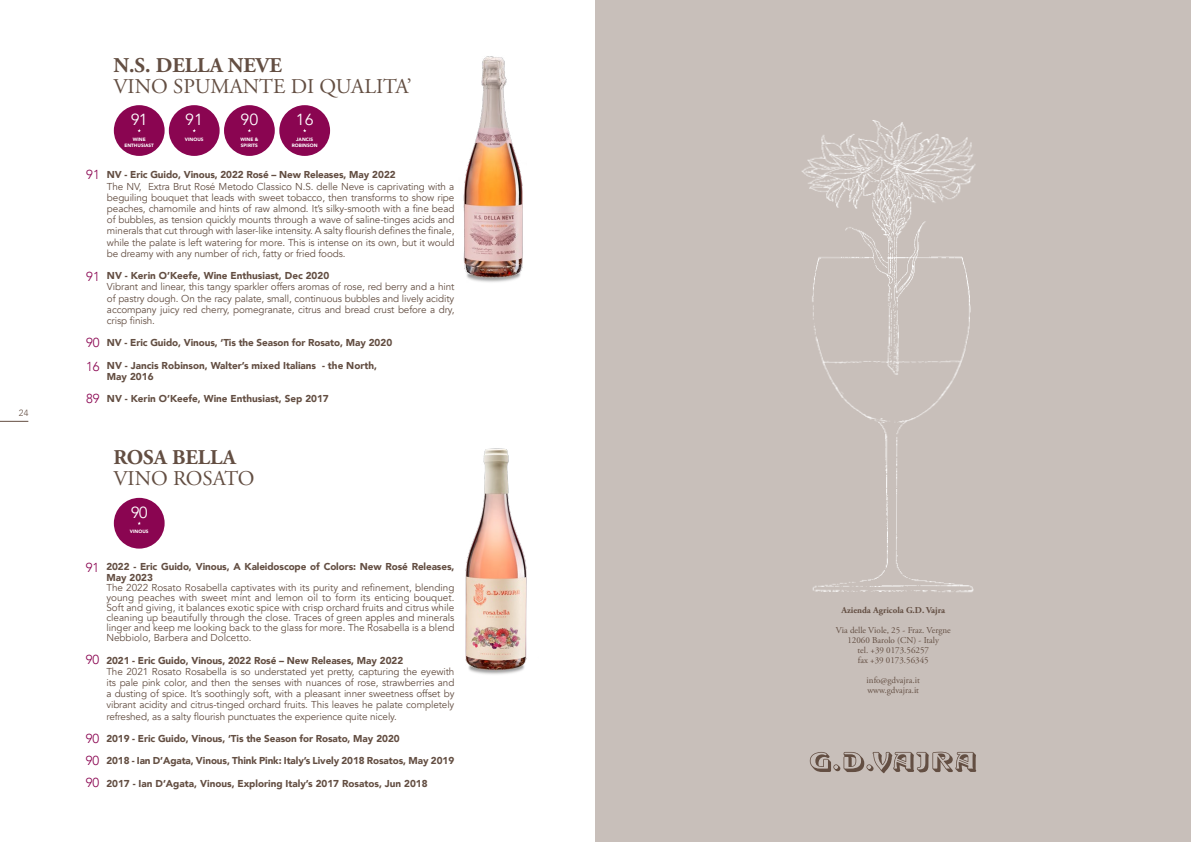
<style>
.page{position:relative;width:1191px;height:842px;background:#fff}
.page>*{position:absolute;margin:0;border:0;box-sizing:border-box;transform-origin:0 0}
.t1{font:21px "Adobe Garamond Pro";color:#634e42}
.t2{font:700 21px "Adobe Garamond Pro";color:#634e42}
.t3{font:16px "Avenir";color:#fff}
.t4{font:300 13px/22px "Avenir";color:#8a0551;text-align:justify}
.t5{font:10px/11.2px "Avenir";letter-spacing:-.01em;color:#634e42;text-align:justify}
.t6{font:900 10px/11px "Avenir";letter-spacing:-.01em;color:#634e42}
.t7{font:9px/10px "Adobe Garamond Pro";color:#634e42;text-align:center}
.t8{font:700 9px "Adobe Garamond Pro";color:#634e42}
.t9{font:300 9px "Avenir";color:#634e42}
.t10{font:900 4.8px/6px "Avenir";color:#fff;text-align:center}
</style>
<div class="page">
<svg style="left:0;top:421px;width:28px;height:1px"></svg>
<img style="left:465px;top:448px;width:62px;height:227px">
<div style="left:169px;top:105px;width:51px;height:51px;background:#8a0551;border-radius:50%"></div>
<div style="left:114px;top:105px;width:51px;height:51px;background:#8a0551;border-radius:50%"></div>
<img style="left:463px;top:56px;width:60px;height:226px">
<div style="left:114px;top:498px;width:51px;height:51px;background:#8a0551;border-radius:50%"></div>
<div style="left:224px;top:105px;width:51px;height:51px;background:#8a0551;border-radius:50%"></div>
<div style="left:595px;top:0;width:596px;height:842px;background:#c8bfba"></div>
<svg style="left:810px;top:752px;width:166px;height:21px"></svg>
<div style="left:279px;top:105px;width:51px;height:51px;background:#8a0551;border-radius:50%"></div>
<img style="left:801px;top:120px;width:175px;height:472px">
<p class="t9" style="left:19px;top:407px;width:11px">24</p>
<h1 class="t2" style="left:113px;top:53px;width:170px">N.S. DELLA NEVE</h1>
<h1 class="t1" style="left:113px;top:74px;width:300px">VINO SPUMANTE DI QUALITA’</h1>
<p class="t10" style="left:185px;top:136px;width:20px">VINOUS</p>
<h2 class="t3" style="left:131px;top:110px;width:18px">91</h2>
<h2 class="t3" style="left:185px;top:110px;width:19px">91</h2>
<h2 class="t3" style="left:240px;top:110px;width:19px">90</h2>
<h2 class="t3" style="left:296px;top:110px;width:19px">16</h2>
<p class="t10" style="left:240px;top:136px;width:19px;text-align:left">WINE &amp;<br>SPIRITS</p>
<p class="t10" style="left:292px;top:136px;width:27px">JANCIS<br>ROBINSON</p>
<p class="t10" style="left:124px;top:136px;width:31px">WINE<br>ENTHUSIAST</p>
<h3 class="t4" style="left:86px;top:164px;width:15px">91</h3>
<p class="t6" style="left:107px;top:169px;width:290px">NV - Eric Guido, Vinous, 2022 Rosé – New Releases, May 2022</p>
<p class="t5" style="left:107px;top:181px;width:349px">The NV, Extra Brut Rosé Metodo Classico N.S. delle Neve is caprivating with a beguiling bouquet that leads with sweet tobacco, then transforms to show ripe peaches, chamomile and hints of raw almond. It’s silky-smooth with a fine bead of bubbles, as tension quickly mounts through a wave of saline-tinges acids and minerals that cut through with laser-like intensity. A salty flourish defines the finale, while the palate is left watering for more. This is intense on its own, but it would be dreamy with any number of rich, fatty or fried foods.</p>
<p class="t6" style="left:107px;top:270px;width:224px">NV - Kerin O’Keefe, Wine Enthusiast, Dec 2020</p>
<p class="t5" style="left:107px;top:282px;width:349px">Vibrant and linear, this tangy sparkler offers aromas of rose, red berry and a hint of pastry dough. On the racy palate, small, continuous bubbles and lively acidity accompany juicy red cherry, pomegranate, citrus and bread crust before a dry, crisp finish.</p>
<p class="t6" style="left:107px;top:337px;width:287px">NV - Eric Guido, Vinous, ‘Tis the Season for Rosato, May 2020</p>
<p class="t6" style="left:107px;top:359px;width:272px">NV - Jancis Robinson, Walter’s mixed Italians - the North,<br>May 2016</p>
<p class="t6" style="left:107px;top:393px;width:223px">NV - Kerin O’Keefe, Wine Enthusiast, Sep 2017</p>
<h3 class="t4" style="left:86px;top:266px;width:15px">91</h3>
<h3 class="t4" style="left:86px;top:331px;width:15px;line-height:24px">90<br>16</h3>
<h3 class="t4" style="left:86px;top:388px;width:15px">89</h3>
<h1 class="t2" style="left:113px;top:445px;width:124px">ROSA BELLA</h1>
<h1 class="t1" style="left:113px;top:466px;width:142px">VINO ROSATO</h1>
<h2 class="t3" style="left:131px;top:503px;width:18px">90</h2>
<p class="t10" style="left:130px;top:528px;width:20px">VINOUS</p>
<h3 class="t4" style="left:86px;top:556px;width:15px">91</h3>
<p class="t6" style="left:106px;top:561px;width:349px">2022 - Eric Guido, Vinous, A Kaleidoscope of Colors: New Rosé Releases,<br>May 2023</p>
<p class="t5" style="left:106px;top:583px;width:349px;line-height:10px">The 2022 Rosato Rosabella captivates with its purity and refinement, blending young peaches with sweet mint and lemon oil to form its enticing bouquet.<br>Soft and giving, it balances exotic spice with crisp orchard fruits and citrus while cleaning up beautifully through the close. Traces of green apples and minerals linger and keep me looking back to the glass for more. The Rosabella is a blend Nebbiolo, Barbera and Dolcetto.</p>
<p class="t6" style="left:106px;top:654px;width:298px">2021 - Eric Guido, Vinous, 2022 Rosé – New Releases, May 2022</p>
<p class="t5" style="left:106px;top:666px;width:349px">The 2021 Rosato Rosabella is so understated yet pretty, capturing the eyewith its pale pink color, and then the senses with nuances of rose, strawberries and a dusting of spice. It’s soothingly soft, with a pleasant inner sweetness offset by vibrant acidity and citrus-tinged orchard fruits. This leaves he palate completely refreshed, as a salty flourish punctuates the experience quite nicely.</p>
<p class="t6" style="left:106px;top:733px;width:295px">2019 - Eric Guido, Vinous, ‘Tis the Season for Rosato, May 2020</p>
<p class="t6" style="left:106px;top:755px;width:349px">2018 - Ian D’Agata, Vinous, Think Pink: Italy’s Lively 2018 Rosatos, May 2019</p>
<p class="t6" style="left:106px;top:777px;width:323px">2017 - Ian D’Agata, Vinous, Exploring Italy’s 2017 Rosatos, Jun 2018</p>
<h3 class="t4" style="left:86px;top:648px;width:15px">90</h3>
<h3 class="t4" style="left:86px;top:727px;width:15px">90<br>90<br>90</h3>
<p class="t8" style="left:841px;top:605px;width:105px">Azienda Agricola G.D. Vajra</p>
<p class="t7" style="left:836px;top:626px;width:116px">Via delle Viole, 25 - Fraz. Vergne<br>12060 Barolo (CN) - Italy<br>tel. +39 0173.56257<br>fax +39 0173.56345</p>
<p class="t7" style="left:866px;top:676px;width:55px;text-align:left">info@gdvajra.it www.gdvajra.it</p>
</div>
